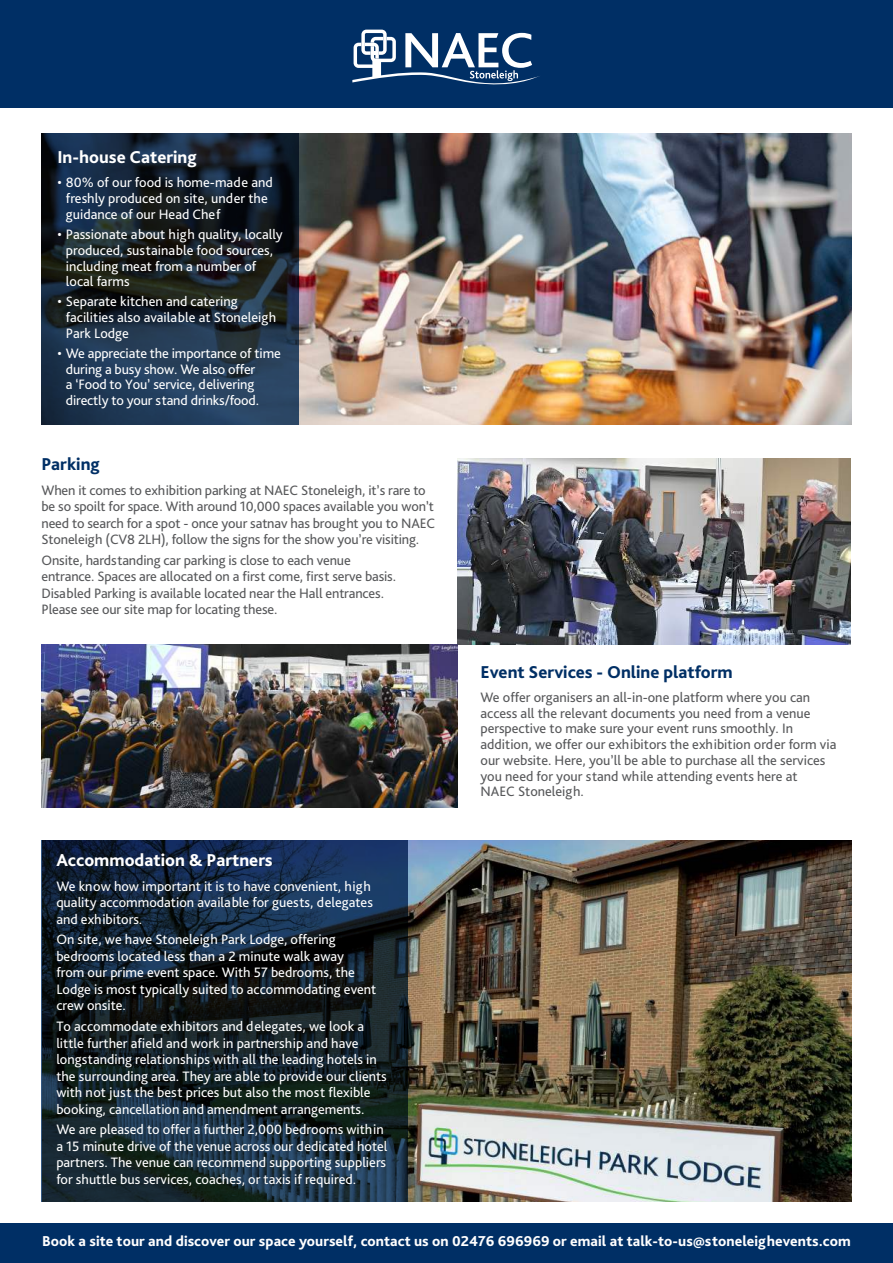
<style>
.page{position:relative;width:893px;height:1263px;background:#fff}
.page>*{position:absolute;margin:0;border:0;box-sizing:border-box;transform-origin:0 0}
.t1{font:800 18px "Bliss Pro";color:#fff}
.t2{font:800 18px "Bliss Pro";color:#002f65}
.t3{font:800 15px "Bliss Pro";letter-spacing:.005em;color:#fff}
.t4{font:14.25px/16.5px "Bliss Pro";color:#fff}
.t5{font:14.25px/16.5px "Bliss Pro";letter-spacing:-.01em;color:#57585a}
</style>
<div class="page">
<div style="left:0;top:0;width:893px;height:108px;background:#002f65"></div>
<img style="left:299px;top:134px;width:552px;height:291px">
<img style="left:407px;top:840px;width:444px;height:361px">
<svg style="left:41px;top:134px;width:258px;height:291px;background:#1a2939"></svg>
<svg style="left:41px;top:840px;width:366px;height:361px;background:#142432"></svg>
<div style="left:0;top:1224px;width:893px;height:39px;background:#002f65"></div>
<img style="left:458px;top:458px;width:393px;height:186px">
<img style="left:41px;top:644px;width:417px;height:163px">
<svg style="left:352px;top:30px;width:188px;height:54px"></svg>
<p class="t1" style="left:57px;top:150px;width:141px">In-house Catering</p>
<p class="t4" style="left:66px;top:176px;width:208px;line-height:15.8px;text-indent:-9px">• 80% of our food is home-made and freshly produced on site, under the guidance of our Head Chef</p>
<p class="t4" style="left:66px;top:227px;width:218px;line-height:15.8px;text-indent:-9px">• Passionate about high quality, locally produced, sustainable food sources, including meat from a number of local farms</p>
<p class="t4" style="left:66px;top:295px;width:212px;line-height:15.8px;text-indent:-9px">• Separate kitchen and catering facilities also available at Stoneleigh<br>Park Lodge</p>
<p class="t4" style="left:66px;top:346px;width:216px;line-height:15.8px;text-indent:-9px">• We appreciate the importance of time during a busy show. We also offer<br>a ‘Food to You’ service, delivering directly to your stand drinks/food.</p>
<p class="t2" style="left:41px;top:457px;width:60px">Parking</p>
<p class="t5" style="left:41px;top:482px;width:395px">When it comes to exhibition parking at NAEC Stoneleigh, it’s rare to be so spoilt for space. With around 10,000 spaces available you won’t need to search for a spot - once your satnav has brought you to NAEC Stoneleigh (CV8 2LH), follow the signs for the show you’re visiting.</p>
<p class="t5" style="left:41px;top:553px;width:356px">Onsite, hardstanding car parking is close to each venue entrance. Spaces are allocated on a first come, first serve basis.<br>Disabled Parking is available located near the Hall entrances.<br>Please see our site map for locating these.</p>
<p class="t1" style="left:56px;top:852px;width:218px">Accommodation &amp; Partners</p>
<p class="t4" style="left:56px;top:878px;width:318px">We know how important it is to have convenient, high quality accommodation available for guests, delegates and exhibitors.</p>
<p class="t4" style="left:56px;top:932px;width:321px">On site, we have Stoneleigh Park Lodge, offering bedrooms located less than a 2 minute walk away<br>from our prime event space. With 57 bedrooms, the Lodge is most typically suited to accommodating event crew onsite.</p>
<p class="t4" style="left:56px;top:1019px;width:332px">To accommodate exhibitors and delegates, we look a little further afield and work in partnership and have longstanding relationships with all the leading hotels in the surrounding area. They are able to provide our clients with not just the best prices but also the most flexible booking, cancellation and amendment arrangements.</p>
<p class="t4" style="left:56px;top:1122px;width:333px">We are pleased to offer a further 2,000 bedrooms within a 15 minute drive of the venue across our dedicated hotel partners. The venue can recommend supporting suppliers for shuttle bus services, coaches, or taxis if required.</p>
<p class="t2" style="left:480px;top:664px;width:254px">Event Services - Online platform</p>
<p class="t5" style="left:480px;top:690px;width:357px;line-height:15.8px">We offer organisers an all-in-one platform where you can access all the relevant documents you need from a venue perspective to make sure your event runs smoothly. In addition, we offer our exhibitors the exhibition order form via our website. Here, you’ll be able to purchase all the services you need for your stand while attending events here at<br>NAEC Stoneleigh.</p>
<p class="t3" style="left:42px;top:1235px;width:810px">Book a site tour and discover our space yourself, contact us on 02476 696969 or email at talk-to-us@stoneleighevents.com</p>
</div>
